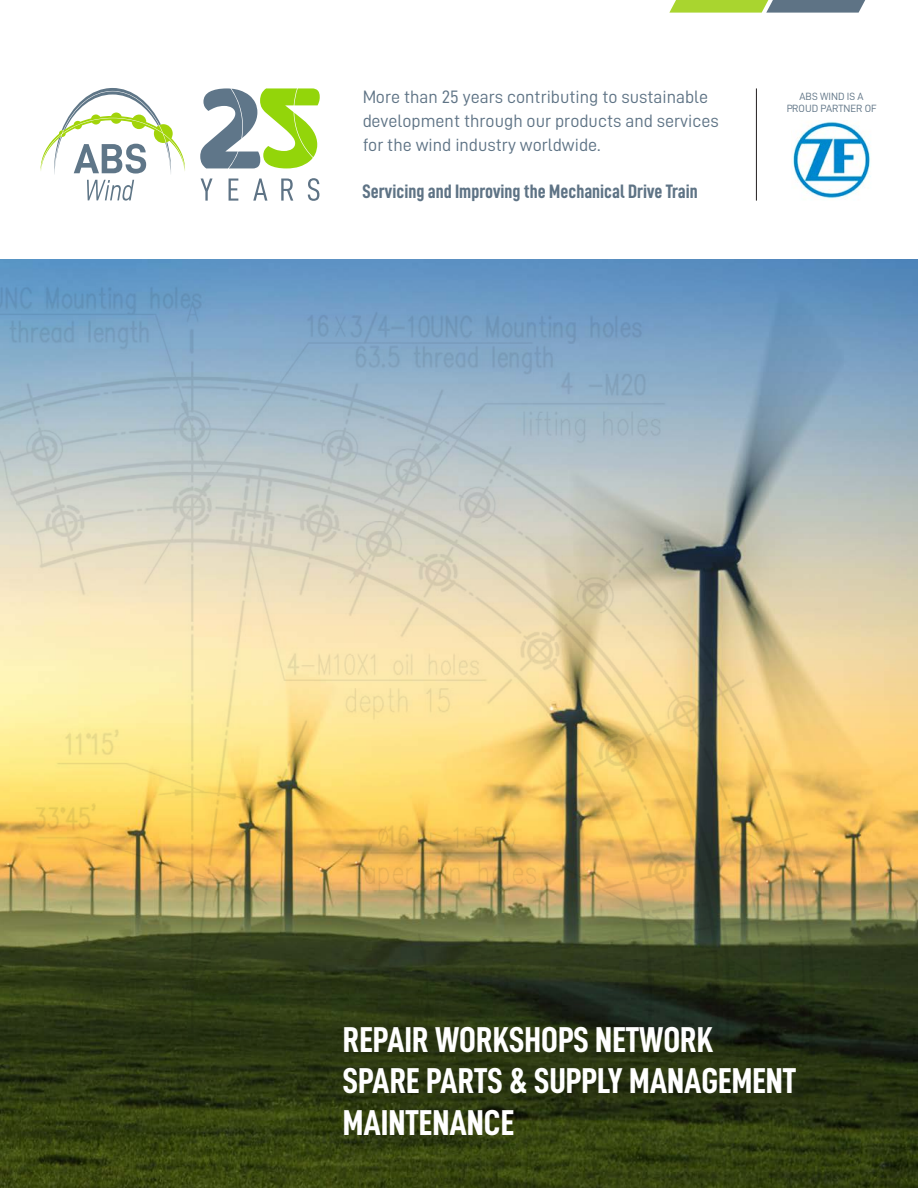
<style>
.page{position:relative;width:918px;height:1188px;background:#fff}
.page>*{position:absolute;margin:0;border:0;box-sizing:border-box;transform-origin:0 0}
.t1{font:36px "D DIN Condensed Bold";color:#fff}
.t2{font:19.5px "D DIN Condensed Bold";color:#5e7385}
.t3{font:18px/24px "D DIN";color:#5e7385}
.t4{font:10.5px/12px "D DIN";color:#5e7385;text-align:center}
</style>
<div class="page">
<img style="left:0;top:1100px;width:918px;height:88px">
<img style="left:0;top:259px;width:918px;height:841px">
<svg style="left:200px;top:88px;width:120px;height:80px"></svg>
<svg style="left:201px;top:179px;width:12px;height:22px"></svg>
<svg style="left:229px;top:179px;width:9px;height:22px"></svg>
<svg style="left:253px;top:179px;width:14px;height:22px"></svg>
<svg style="left:281px;top:179px;width:12px;height:22px"></svg>
<svg style="left:308px;top:178px;width:11px;height:23px"></svg>
<svg style="left:41px;top:88px;width:144px;height:113px"></svg>
<img style="left:792px;top:121px;width:79px;height:78px">
<hr style="left:756px;top:88px;width:1px;height:113px;background:#231f20">
<svg style="left:669px;top:0;width:196px;height:13px;background:#8eab68"></svg>
<p class="t3" style="left:362px;top:85px;width:358px">More than 25 years contributing to sustainable development through our products and services for the wind industry worldwide.</p>
<p class="t2" style="left:362px;top:180px;width:337px">Servicing and Improving the Mechanical Drive Train</p>
<p class="t4" style="left:786px;top:90px;width:92px">ABS WIND IS A<br>PROUD PARTNER OF</p>
<p class="t1" style="left:343px;top:1019px;width:372px">REPAIR WORKSHOPS NETWORK</p>
<p class="t1" style="left:343px;top:1061px;width:455px">SPARE PARTS &amp; SUPPLY MANAGEMENT</p>
<p class="t1" style="left:343px;top:1103px;width:173px">MAINTENANCE</p>
</div>
